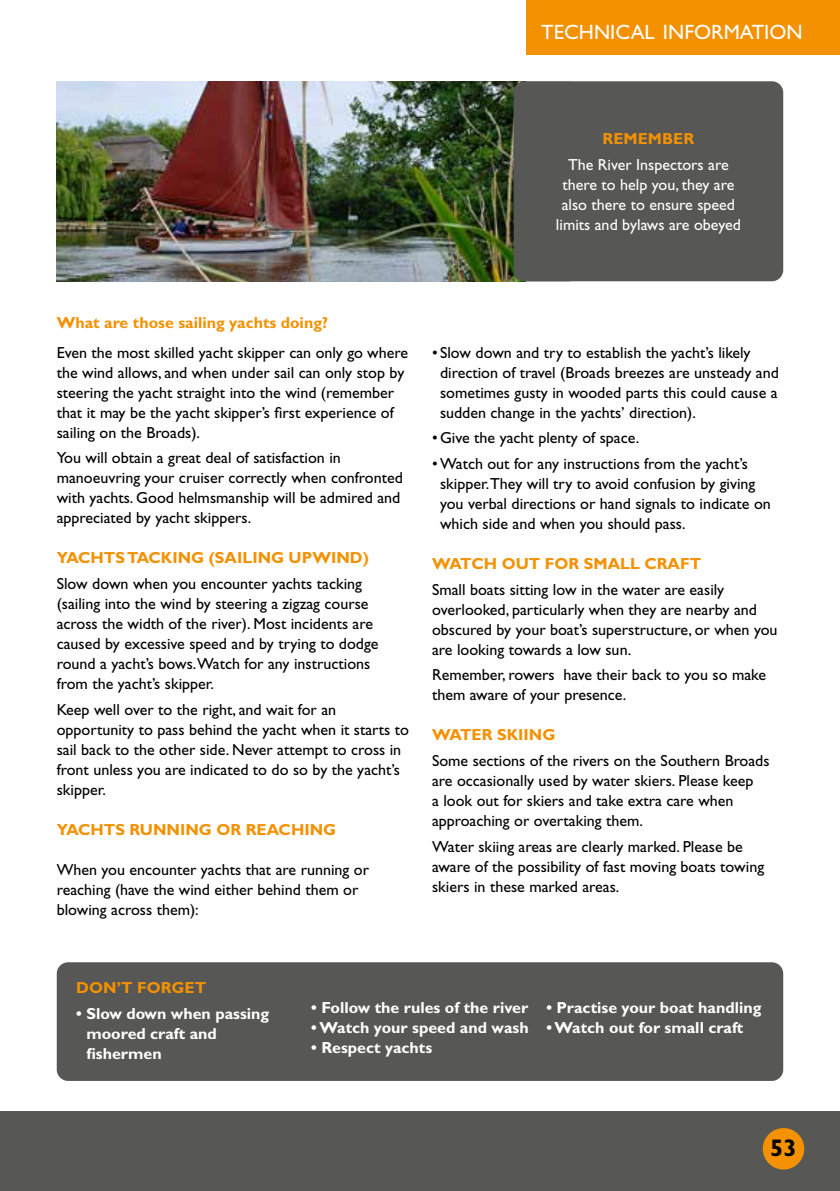
<style>
.page{position:relative;width:840px;height:1191px;background:#fff}
.page>*{position:absolute;margin:0;border:0;box-sizing:border-box;transform-origin:0 0}
.t1{font:700 24px "Gill Sans Std";color:#000}
.t2{font:20.8px "Gill Sans Std";color:#fff}
.t3{font:16px/20px "Gill Sans Std";color:#000}
.t4{font:700 16px/20px "Gill Sans Std";color:#fff}
.t5{font:700 16px "Gill Sans Std";color:#f39100}
.t6{font:16px/20px "Gill Sans Std";color:#fff;text-align:center}
</style>
<div class="page">
<div style="left:0;top:1111px;width:839px;height:80px;background:#575756"></div>
<div style="left:762px;top:1128px;width:41px;height:41px;background:#f39100;border-radius:50%"></div>
<div style="left:526px;top:0;width:313px;height:55px;background:#f39100"></div>
<div style="left:57px;top:962px;width:725px;height:119px;background:#575756;border-radius:11px"></div>
<img style="left:57px;top:81px;width:464px;height:200px">
<div style="left:513px;top:81px;width:269px;height:200px;background:#575756;border-radius:11px"></div>
<h2 class="t2" style="left:541px;top:20px;width:263px">TECHNICAL INFORMATION</h2>
<p class="t5" style="left:602px;top:129px;width:93px">REMEMBER</p>
<p class="t6" style="left:555px;top:154px;width:186px">The River Inspectors are there to help you, they are also there to ensure speed limits and bylaws are obeyed</p>
<p class="t5" style="left:57px;top:313px;width:272px">What are those sailing yachts doing?</p>
<p class="t3" style="left:57px;top:342px;width:353px">Even the most skilled yacht skipper can only go where the wind allows, and when under sail can only stop by steering the yacht straight into the wind (remember that it may be the yacht skipper’s first experience of sailing on the Broads).</p>
<p class="t3" style="left:57px;top:448px;width:347px">You will obtain a great deal of satisfaction in manoeuvring your cruiser correctly when confronted with yachts. Good helmsmanship will be admired and appreciated by yacht skippers.</p>
<p class="t5" style="left:57px;top:548px;width:313px">YACHTS TACKING (SAILING UPWIND)</p>
<p class="t3" style="left:57px;top:573px;width:323px">Slow down when you encounter yachts tacking (sailing into the wind by steering a zigzag course across the width of the river). Most incidents are caused by excessive speed and by trying to dodge round a yacht’s bows.Watch for any instructions from the yacht’s skipper.</p>
<p class="t3" style="left:57px;top:699px;width:353px">Keep well over to the right, and wait for an opportunity to pass behind the yacht when it starts to sail back to the other side. Never attempt to cross in front unless you are indicated to do so by the yacht’s skipper.</p>
<p class="t5" style="left:57px;top:820px;width:281px">YACHTS RUNNING OR REACHING</p>
<p class="t3" style="left:57px;top:859px;width:313px">When you encounter yachts that are running or reaching (have the wind either behind them or blowing across them):</p>
<p class="t3" style="left:440px;top:342px;width:340px;text-indent:-8px">• Slow down and try to establish the yacht’s likely direction of travel (Broads breezes are unsteady and sometimes gusty in wooded parts this could cause a sudden change in the yachts’ direction).</p>
<p class="t3" style="left:432px;top:428px;width:208px">•Give the yacht plenty of space.</p>
<p class="t3" style="left:440px;top:453px;width:332px;text-indent:-8px">•Watch out for any instructions from the yacht’s skipper.They will try to avoid confusion by giving you verbal directions or hand signals to indicate on which side and when you should pass.</p>
<p class="t5" style="left:432px;top:554px;width:270px">WATCH OUT FOR SMALL CRAFT</p>
<p class="t3" style="left:432px;top:579px;width:347px">Small boats sitting low in the water are easily overlooked, particularly when they are nearby and obscured by your boat’s superstructure, or when you are looking towards a low sun.</p>
<p class="t3" style="left:432px;top:665px;width:335px">Remember, rowers have their back to you so make them aware of your presence.</p>
<p class="t5" style="left:432px;top:725px;width:125px">WATER SKIING</p>
<p class="t3" style="left:432px;top:750px;width:339px">Some sections of the rivers on the Southern Broads are occasionally used by water skiers. Please keep<br>a look out for skiers and take extra care when approaching or overtaking them.</p>
<p class="t3" style="left:432px;top:836px;width:333px">Water skiing areas are clearly marked. Please be aware of the possibility of fast moving boats towing skiers in these marked areas.</p>
<p class="t5" style="left:76px;top:978px;width:131px">DON’T FORGET</p>
<p class="t4" style="left:86px;top:1003px;width:184px;text-indent:-10px">• Slow down when passing moored craft and fishermen</p>
<p class="t4" style="left:311px;top:997px;width:218px">• Follow the rules of the river</p>
<p class="t4" style="left:311px;top:1017px;width:219px">• Watch your speed and wash</p>
<p class="t4" style="left:311px;top:1037px;width:122px">• Respect yachts</p>
<p class="t4" style="left:546px;top:997px;width:216px">• Practise your boat handling</p>
<p class="t4" style="left:546px;top:1017px;width:198px">• Watch out for small craft</p>
<h1 class="t1" style="left:769px;top:1134px;width:28px">53</h1>
</div>
